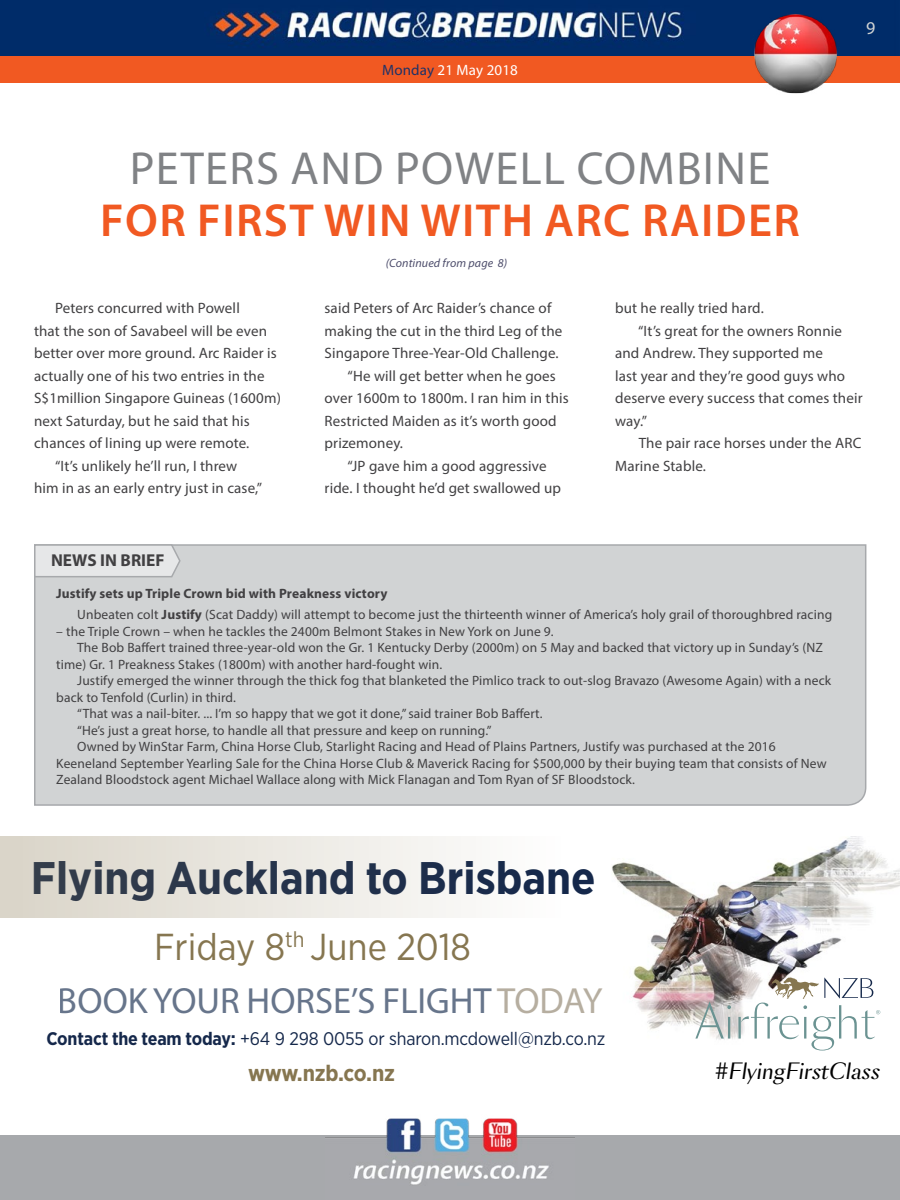
<style>
.page{position:relative;width:900px;height:1200px;background:#fff}
.page>*{position:absolute;margin:0;border:0;box-sizing:border-box;transform-origin:0 0}
.t1{font:600 46.5px "Myriad Pro";letter-spacing:.03em;color:#f15922}
.t2{font:46.5px "Myriad Pro";letter-spacing:.03em;color:#808285}
.t3{font:700 45.6px "Gotham Narrow";color:#15284b}
.t4{font:37.5px "Gotham Narrow";color:#867650}
.t5{font:36.45px "Myriad Pro";color:#67758b}
.t6{font:700 22.5px "Gotham Narrow";letter-spacing:-.015em;color:#867650}
.t7{font:italic 21px "Sang Bleu Sans";color:#000}
.t8{font:18.15px "Gotham Narrow";letter-spacing:-.01em;color:#15284b}
.t9{font:18px "Myriad Pro";color:#d1d4d4}
.t10{font:700 17.25px "Myriad Pro";color:#414042}
.t11{font:15px "Myriad Pro";letter-spacing:.01em;color:#414042}
.t12{font:15px "Myriad Pro";letter-spacing:.01em;color:#fff}
.t13{font:13.5px/21.5px "Myriad Pro";letter-spacing:.01em;color:#414042}
.t14{font:italic 12px "Myriad Pro";letter-spacing:.01em;color:#4d4d6b}
.s1{color:#203267}
.s2{font-weight:700}
.s3{color:#b6aea0}
</style>
<div class="page">
<div style="left:0;top:1136px;width:900px;height:64px;background:#a7a9ac"></div>
<img style="left:325px;top:1118px;width:250px;height:67px">
<div style="left:0;top:56px;width:900px;height:27px;background:#f15922"></div>
<img style="left:0;top:0;width:900px;height:56px">
<img style="left:752px;top:12px;width:88px;height:82px">
<div style="left:34px;top:544px;width:833px;height:262px;background:#d1d3d4"></div>
<svg style="left:34px;top:544px;width:148px;height:34px;background:#dedfe0"></svg>
<img style="left:618px;top:836px;width:282px;height:194px">
<svg style="left:695px;top:977px;width:185px;height:74px"></svg>
<div style="left:0;top:836px;width:618px;height:82px;background:linear-gradient(to right,#dad5c8,#fff)"></div>
<p class="t12" style="left:382px;top:61px;width:137px"><span class="s1">Monday</span> 21 May 2018</p>
<h1 class="t2" style="left:130px;top:140px;width:192px">Peters and</h1>
<h1 class="t2" style="left:395px;top:140px;width:210px">Powell combin</h1>
<h1 class="t2" style="left:747px;top:140px;width:24px">e</h1>
<h1 class="t1" style="left:100px;top:191px;width:29px">FOR</h1>
<h1 class="t1" style="left:197px;top:191px;width:600px">FIRSTWI N WITH ARC RAIDER</h1>
<p class="t14" style="left:386px;top:256px;width:123px">(Continued from page 8)</p>
<h3 class="t9" style="left:866px;top:17px;width:11px">9</h3>
<p class="t11" style="left:55px;top:299px;width:186px">Peters concurred with Powell</p>
<p class="t11" style="left:34px;top:321px;width:235px">that the son of Savabeel will be even</p>
<p class="t11" style="left:34px;top:344px;width:244px">better over more ground. Arc Raider is</p>
<p class="t11" style="left:34px;top:366px;width:232px">actually one of his two entries in the</p>
<p class="t11" style="left:34px;top:389px;width:248px">S$1million Singapore Guineas (1600m)</p>
<p class="t11" style="left:34px;top:411px;width:217px">next Saturday, but he said that his</p>
<p class="t11" style="left:34px;top:434px;width:217px">chances of lining up were remote.</p>
<p class="t11" style="left:55px;top:456px;width:184px">“It’s unlikely he’ll run, I threw</p>
<p class="t11" style="left:34px;top:479px;width:230px">him in as an early entry just in case,”</p>
<p class="t11" style="left:325px;top:299px;width:228px">said Peters of Arc Raider’s chance of</p>
<p class="t11" style="left:325px;top:321px;width:239px">making the cut in the third Leg of the</p>
<p class="t11" style="left:325px;top:344px;width:236px">Singapore Three-Year-Old Challenge.</p>
<p class="t11" style="left:348px;top:366px;width:210px">“He will get better when he goes</p>
<p class="t11" style="left:325px;top:389px;width:246px">over 1600m to 1800m. I ran him in this</p>
<p class="t11" style="left:325px;top:411px;width:234px">Restricted Maiden as it’s worth good</p>
<p class="t11" style="left:325px;top:434px;width:80px">prizemoney.</p>
<p class="t11" style="left:348px;top:456px;width:200px">“JP gave him a good aggressive</p>
<p class="t11" style="left:325px;top:479px;width:238px">ride. I thought he’d get swallowed up</p>
<p class="t11" style="left:615px;top:299px;width:150px">but he really tried hard.</p>
<p class="t11" style="left:638px;top:321px;width:205px">“It’s great for the owners Ronnie</p>
<p class="t11" style="left:615px;top:344px;width:209px">and Andrew. They supported me</p>
<p class="t11" style="left:615px;top:366px;width:232px">last year and they’re good guys who</p>
<p class="t11" style="left:615px;top:389px;width:249px">deserve every success that comes their</p>
<p class="t11" style="left:615px;top:411px;width:33px">way.”</p>
<p class="t11" style="left:639px;top:434px;width:224px">The pair race horses under the ARC</p>
<p class="t11" style="left:615px;top:456px;width:92px">Marine Stable.</p>
<p class="t10" style="left:51px;top:549px;width:115px">NEWS IN BRIEF</p>
<p class="t13" style="left:77px;top:583px;width:757px;text-indent:-21px"><span class="s2">Justify sets up Triple Crown bid with Preakness victory<br></span>Unbeaten colt <span class="s2">Justify</span> (Scat Daddy) will attempt to become just the thirteenth winner of America’s holy grail of thoroughbred racing</p>
<p class="t13" style="left:56px;top:621px;width:499px">– the Triple Crown – when he tackles the 2400m Belmont Stakes in New York on June 9.</p>
<p class="t13" style="left:77px;top:637px;width:747px">The Bob Baffert trained three-year-old won the Gr. 1 Kentucky Derby (2000m) on 5 May and backed that victory up in Sunday’s (NZ</p>
<p class="t13" style="left:56px;top:654px;width:387px">time) Gr. 1 Preakness Stakes (1800m) with another hard-fought win.</p>
<p class="t13" style="left:77px;top:670px;width:756px">Justify emerged the winner through the thick fog that blanketed the Pimlico track to out-slog Bravazo (Awesome Again) with a neck</p>
<p class="t13" style="left:56px;top:687px;width:181px">back to Tenfold (Curlin) in third.</p>
<p class="t13" style="left:77px;top:703px;width:467px">“That was a nail-biter. ... I’m so happy that we got it done,” said trainer Bob Baffert.</p>
<p class="t13" style="left:77px;top:719px;width:416px">“He’s just a great horse, to handle all that pressure and keep on running.”</p>
<p class="t13" style="left:77px;top:736px;width:700px">Owned by WinStar Farm, China Horse Club, Starlight Racing and Head of Plains Partners, Justify was purchased at the 2016</p>
<p class="t13" style="left:56px;top:752px;width:772px">Keeneland September Yearling Sale for the China Horse Club &amp; Maverick Racing for $500,000 by their buying team that consists of New</p>
<p class="t13" style="left:56px;top:769px;width:580px">Zealand Bloodstock agent Michael Wallace along with Mick Flanagan and Tom Ryan of SF Bloodstock.</p>
<h2 class="t3" style="left:31px;top:849px;width:566px">Flying Auckland to Brisbane</h2>
<h3 class="t4" style="left:154px;top:924px;width:318px">Friday 8<sup>th</sup> June 2018</h3>
<h3 class="t5" style="left:58px;top:978px;width:546px">BOOK YOUR HORSE’S FLIGHT <span class="s3">TODAY</span></h3>
<h3 class="t8" style="left:46px;top:1027px;width:560px"><span class="s2">Contact the team today:</span> +64 9 298 0055 or sharon.mcdowell@nzb.co.nz</h3>
<h3 class="t6" style="left:248px;top:1058px;width:148px">www.nzb.co.nz</h3>
<h3 class="t7" style="left:715px;top:1058px;width:167px">#FlyingFirstClass</h3>
</div>
